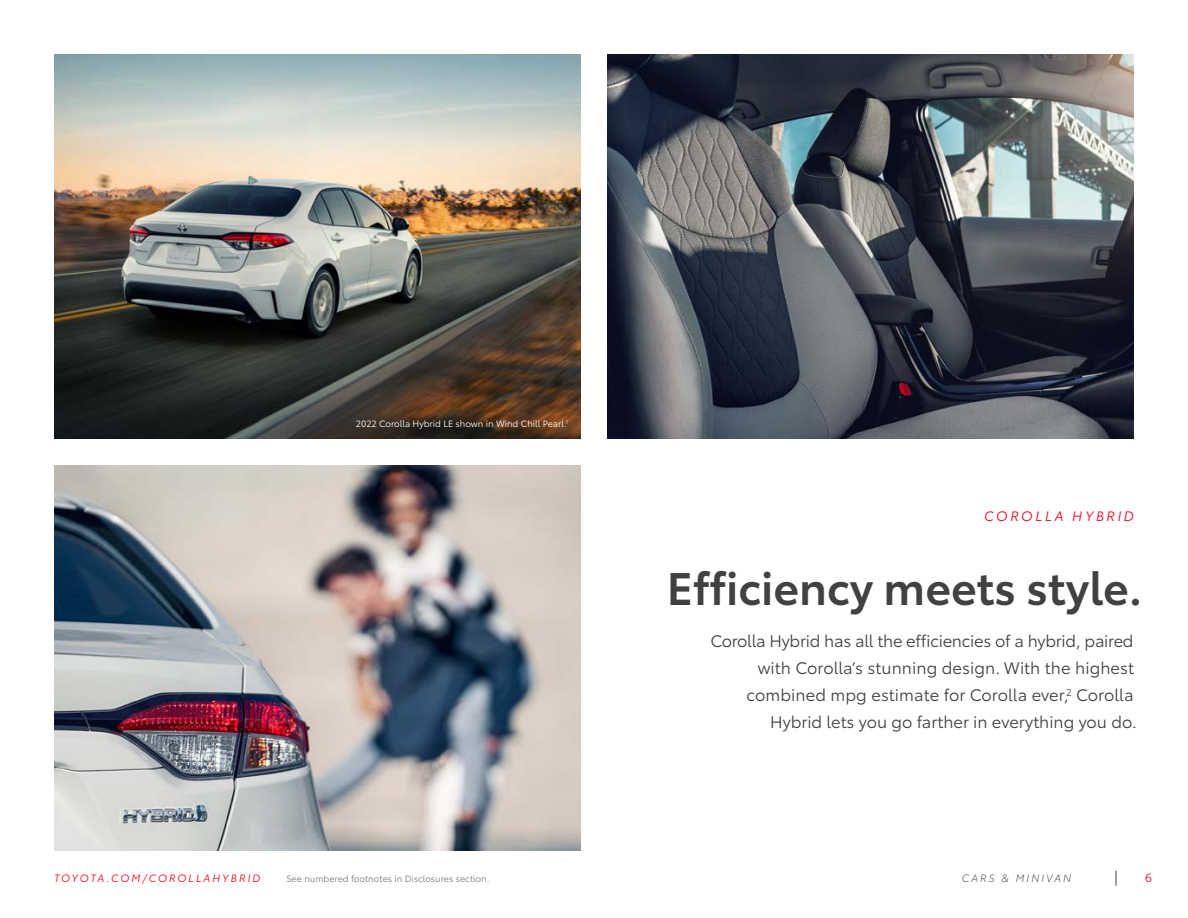
<style>
.page{position:relative;width:1188px;height:918px;background:#fff}
.page>*{position:absolute;margin:0;border:0;box-sizing:border-box;transform-origin:0 0}
.t1{font:600 45px "Toyota Type";color:#414042}
.t2{font:16.5px/27px "Toyota Type";color:#414042;text-align:right}
.t3{font:italic 13.5px "Toyota Type";letter-spacing:.2em;color:#eb0a1e}
.t4{font:12px "Toyota Type";color:#eb0a1e}
.t5{font:italic 10.5px "Toyota Type";letter-spacing:.2em;color:#eb0a1e}
.t6{font:italic 300 10.5px "Toyota Type";letter-spacing:.2em;color:#414042}
.t7{font:9px "Toyota Type";color:#fff}
.t8{font:9px "Toyota Type";color:#414042}
</style>
<div class="page">
<img style="left:608px;top:54px;width:526px;height:385px">
<img style="left:54px;top:54px;width:526px;height:385px">
<img style="left:54px;top:466px;width:526px;height:384px">
<svg style="left:1116px;top:871px;width:1px;height:15px"></svg>
<p class="t7" style="left:356px;top:417px;width:214px">2022 Corolla Hybrid LE shown in Wind Chill Pearl.<sup>1</sup></p>
<p class="t3" style="left:984px;top:506px;width:151px">COROLLA HYBRID</p>
<h1 class="t1" style="left:667px;top:554px;width:477px">Efficiency meets style.</h1>
<p class="t2" style="left:710px;top:627px;width:428px">Corolla Hybrid has all the efficiencies of a hybrid, paired with Corolla’s stunning design. With the highest combined mpg estimate for Corolla ever,<sup>2</sup> Corolla Hybrid lets you go farther in everything you do.</p>
<p class="t5" style="left:54px;top:870px;width:208px">TOYOTA.COM/COROLLAHYBRID</p>
<p class="t4" style="left:1145px;top:869px;width:8px">6</p>
<p class="t6" style="left:962px;top:870px;width:111px">CARS &amp; MINIVAN</p>
<p class="t8" style="left:286px;top:872px;width:204px">See numbered footnotes in Disclosures section.</p>
</div>
